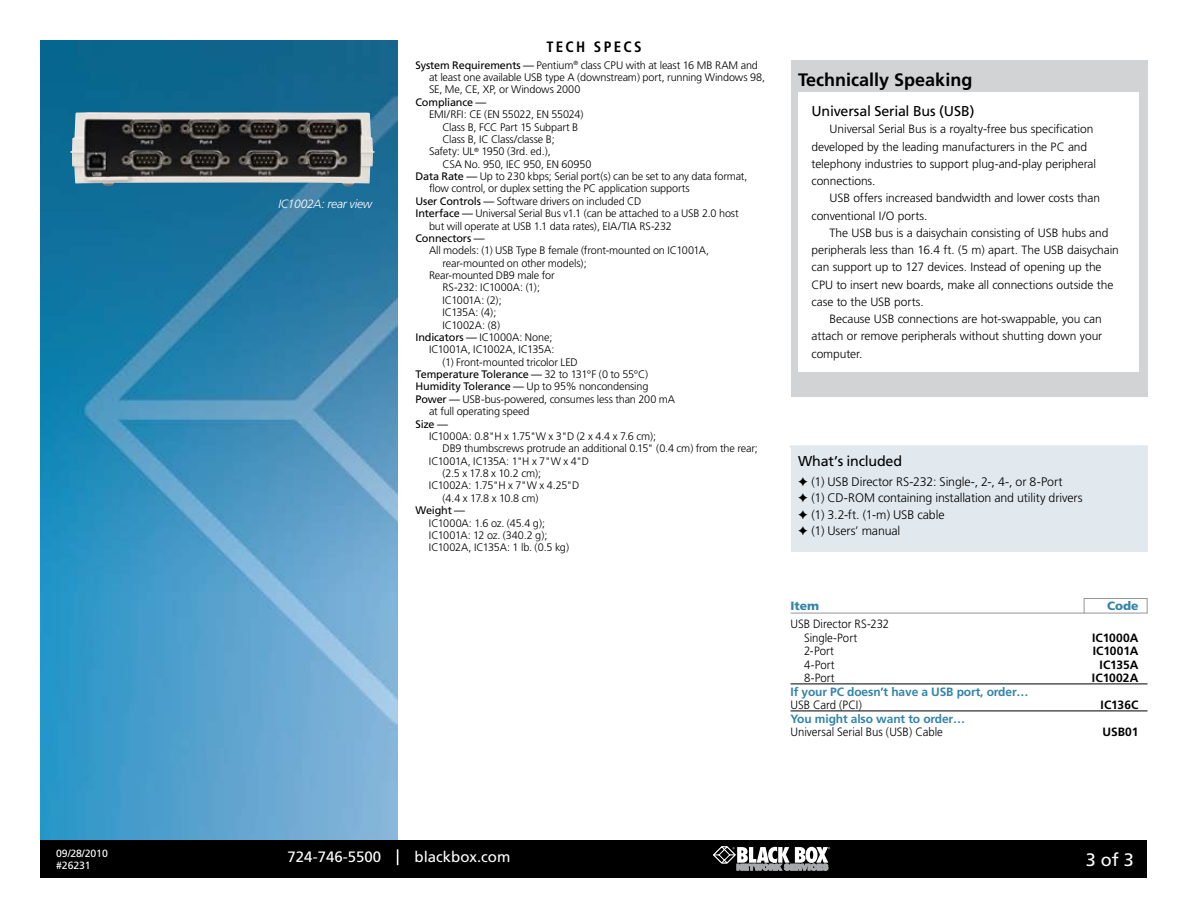
<style>
.page{position:relative;width:1188px;height:918px;background:#fff}
.page>*{position:absolute;margin:0;border:0;box-sizing:border-box;transform-origin:0 0}
.t1{font:700 18px "Frutiger";color:#000}
.t2{font:18px "Frutiger";color:#fff}
.t3{font:15px "Frutiger";color:#fff}
.t4{font:700 condensed 15px "Frutiger";letter-spacing:.15em;color:#000}
.t5{font:14.25px "Frutiger";letter-spacing:-.015em;color:#000}
.t6{font:300 12.3px/16.5px "Frutiger";letter-spacing:-.01em;color:#000}
.t7{font:300 12px/17.2px "Frutiger";letter-spacing:-.01em;color:#000}
.t8{font:300 12px/13.5px "Frutiger";letter-spacing:-.01em;color:#000;scale:.95 1}
.t9{font:700 12px "Frutiger";letter-spacing:-.01em;color:#3384aa}
.t10{font:700 12px "Frutiger";color:#000}
.t11{font:italic 300 12px "Frutiger";letter-spacing:-.02em;color:#fff}
.t12{font:900 12px "Frutiger";color:#3384aa}
.t13{font:300 10.8px/12.5px "Frutiger";letter-spacing:-.015em;color:#000}
.t14{font:10.8px "Frutiger";letter-spacing:-.015em;color:#000}
.t15{font:300 10.8px "Frutiger";letter-spacing:-.05em;color:#000}
.t16{font:10.5px/12px "Frutiger";letter-spacing:-.01em;color:#fff}
.s1{font-weight:400}
.s2{font-weight:300}
</style>
<div class="page">
<img style="left:40px;top:40px;width:357px;height:800px">
<div style="left:40px;top:840px;width:1108px;height:38px;background:#000"></div>
<svg style="left:397px;top:850px;width:1px;height:15px"></svg>
<svg style="left:713px;top:846px;width:117px;height:25px"></svg>
<hr style="left:791px;top:684px;width:356px;height:1px;background:#000">
<hr style="left:791px;top:711px;width:356px;height:1px;background:#000">
<hr style="left:791px;top:613px;width:357px;height:1px;background:#939598">
<div style="left:1084px;top:598px;width:64px;height:16px;border:1px solid #939598"></div>
<hr style="left:791px;top:446px;width:356px;height:1px;background:#82a8c4">
<div style="left:791px;top:447px;width:357px;height:105px;background:#e1e8ee"></div>
<div style="left:791px;top:60px;width:357px;height:337px;background:#d1d3d4"></div>
<div style="left:798px;top:92px;width:341px;height:280px;background:#fff"></div>
<img style="left:71px;top:112px;width:303px;height:75px">
<p class="t16" style="left:56px;top:847px;width:53px">09/28/2010 #26231</p>
<p class="t11" style="left:278px;top:197px;width:95px">IC1002A: rear view</p>
<h2 class="t4" style="left:546px;top:38px;width:87px">TEC H SPECS</h2>
<p class="t13" style="left:429px;top:59px;width:338px;text-indent:-13px"><span class="s1">System Requirements —</span> Pentium<sup>®</sup> class CPU with at least 16 MB RAM and at least one available USB type A (downstream) port, running Windows 98,<br>SE, Me, CE, XP, or Windows 2000</p>
<p class="t14" style="left:416px;top:96px;width:72px">Compliance —</p>
<p class="t13" style="left:429px;top:108px;width:156px">EMI/RFI: CE (EN 55022, EN 55024)</p>
<p class="t13" style="left:443px;top:121px;width:137px">Class B, FCC Part 15 Subpart B</p>
<p class="t13" style="left:443px;top:133px;width:114px">Class B, IC Class/classe B;</p>
<p class="t13" style="left:429px;top:145px;width:123px">Safety: UL<sup>®</sup> 1950 (3rd. ed.),</p>
<p class="t13" style="left:443px;top:158px;width:150px">CSA No. 950, IEC 950, EN 60950</p>
<p class="t13" style="left:416px;top:170px;width:333px"><span class="s1">Data Rate —</span> Up to 230 kbps; Serial port(s) can be set to any data format,</p>
<p class="t13" style="left:429px;top:183px;width:262px">flow control, or duplex setting the PC application supports</p>
<p class="t13" style="left:416px;top:195px;width:227px"><span class="s1">User Controls —</span> Software drivers on included CD</p>
<p class="t13" style="left:416px;top:207px;width:325px"><span class="s1">Interface —</span> Universal Serial Bus v1.1 (can be attached to a USB 2.0 host</p>
<p class="t13" style="left:429px;top:220px;width:244px">but will operate at USB 1.1 data rates), EIA/TIA RS-232</p>
<p class="t14" style="left:416px;top:232px;width:71px">Connectors —</p>
<p class="t13" style="left:429px;top:244px;width:282px">All models: (1) USB Type B female (front-mounted on IC1001A,</p>
<p class="t13" style="left:443px;top:257px;width:146px">rear-mounted on other models);</p>
<p class="t13" style="left:429px;top:269px;width:127px">Rear-mounted DB9 male for</p>
<p class="t13" style="left:443px;top:282px;width:99px">RS-232: IC1000A: (1);</p>
<p class="t15" style="left:443px;top:294px;width:61px">IC1001A: (2);</p>
<p class="t13" style="left:443px;top:306px;width:55px">IC135A: (4);</p>
<p class="t13" style="left:443px;top:319px;width:59px">IC1002A: (8)</p>
<p class="t13" style="left:416px;top:331px;width:139px"><span class="s1">Indicators —</span> IC1000A: None;</p>
<p class="t13" style="left:429px;top:343px;width:127px">IC1001A, IC1002A, IC135A:</p>
<p class="t13" style="left:443px;top:356px;width:137px">(1) Front-mounted tricolor LED</p>
<p class="t14" style="left:416px;top:368px;width:234px">Temperature Tolerance — <span class="s2">32 to 131°F (0 to 55°C)</span></p>
<p class="t13" style="left:416px;top:381px;width:234px"><span class="s1">Humidity Tolerance —</span> Up to 95% noncondensing</p>
<p class="t13" style="left:416px;top:393px;width:261px"><span class="s1">Power —</span> USB-bus-powered, consumes less than 200 mA</p>
<p class="t13" style="left:429px;top:405px;width:102px">at full operating speed</p>
<p class="t14" style="left:416px;top:417px;width:34px">Size —</p>
<p class="t13" style="left:429px;top:430px;width:229px">IC1000A: 0.8"H x 1.75"W x 3"D (2 x 4.4 x 7.6 cm);</p>
<p class="t13" style="left:443px;top:442px;width:317px">DB9 thumbscrews protrude an additional 0.15" (0.4 cm) from the rear;</p>
<p class="t15" style="left:429px;top:455px;width:161px">IC1001A, IC135A: 1"H x 7"W x 4"D</p>
<p class="t13" style="left:442px;top:467px;width:100px">(2.5 x 17.8 x 10.2 cm);</p>
<p class="t13" style="left:429px;top:480px;width:152px">IC1002A: 1.75"H x 7"W x 4.25"D</p>
<p class="t13" style="left:442px;top:492px;width:98px">(4.4 x 17.8 x 10.8 cm)</p>
<p class="t14" style="left:415px;top:504px;width:51px">Weight —</p>
<p class="t13" style="left:429px;top:517px;width:142px">IC1000A: 1.6 oz. (45.4 g);<br>IC1001A: 12 oz. (340.2 g);<br>IC1002A, IC135A: 1 lb. (0.5 kg)</p>
<h1 class="t1" style="left:798px;top:70px;width:176px">Technically Speaking</h1>
<h3 class="t5" style="left:812px;top:103px;width:165px">Universal Serial Bus (USB)</h3>
<p class="t7" style="left:812px;top:121px;width:286px;text-indent:18px">Universal Serial Bus is a royalty-free bus specification developed by the leading manufacturers in the PC and telephony industries to support plug-and-play peripheral connections.</p>
<p class="t7" style="left:812px;top:190px;width:290px;text-indent:18px">USB offers increased bandwidth and lower costs than conventional I/O ports.</p>
<p class="t7" style="left:812px;top:224px;width:309px;text-indent:18px">The USB bus is a daisychain consisting of USB hubs and peripherals less than 16.4 ft. (5 m) apart. The USB daisychain can support up to 127 devices. Instead of opening up the CPU to insert new boards, make all connections outside the case to the USB ports.</p>
<p class="t7" style="left:812px;top:310px;width:292px;text-align:justify;text-indent:18px">Because USB connections are hot-swappable, you can attach or remove peripherals without shutting down your computer.</p>
<h3 class="t5" style="left:798px;top:453px;width:106px">What’s included</h3>
<p class="t6" style="left:798px;top:473px;width:286px">✦ (1) USB Director RS-232: Single-, 2-, 4-, or 8-Port<br>✦ (1) CD-ROM containing installation and utility drivers ✦ (1) 3.2-ft. (1-m) USB cable<br>✦ (1) Users’ manual</p>
<p class="t12" style="left:791px;top:599px;width:30px">Item</p>
<p class="t12" style="left:1107px;top:599px;width:33px">Code</p>
<p class="t8" style="left:804px;top:617px;width:91px;text-indent:-13px">USB Director RS-232<br>Single-Port</p>
<p class="t10" style="left:1092px;top:630px;width:48px">IC1000A</p>
<p class="t8" style="left:804px;top:644px;width:33px">2-Port</p>
<p class="t10" style="left:1093px;top:644px;width:47px">IC1001A</p>
<p class="t8" style="left:804px;top:658px;width:34px">4-Port</p>
<p class="t10" style="left:1100px;top:657px;width:40px">IC135A</p>
<p class="t8" style="left:804px;top:671px;width:34px">8-Port</p>
<p class="t10" style="left:1092px;top:671px;width:48px">IC1002A</p>
<p class="t9" style="left:791px;top:684px;width:240px">If your PC doesn’t have a USB port, order…</p>
<p class="t8" style="left:791px;top:698px;width:77px">USB Card (PCI)</p>
<p class="t10" style="left:1101px;top:698px;width:39px">IC136C</p>
<p class="t9" style="left:791px;top:711px;width:176px">You might also want to order…</p>
<p class="t8" style="left:791px;top:725px;width:162px">Universal Serial Bus (USB) Cable</p>
<p class="t10" style="left:1102px;top:725px;width:38px">USB01</p>
<h2 class="t3" style="left:288px;top:848px;width:95px">724-746-5500</h2>
<h2 class="t3" style="left:415px;top:848px;width:97px">blackbox.com</h2>
<h1 class="t2" style="left:1086px;top:849px;width:50px">3 of 3</h1>
</div>
